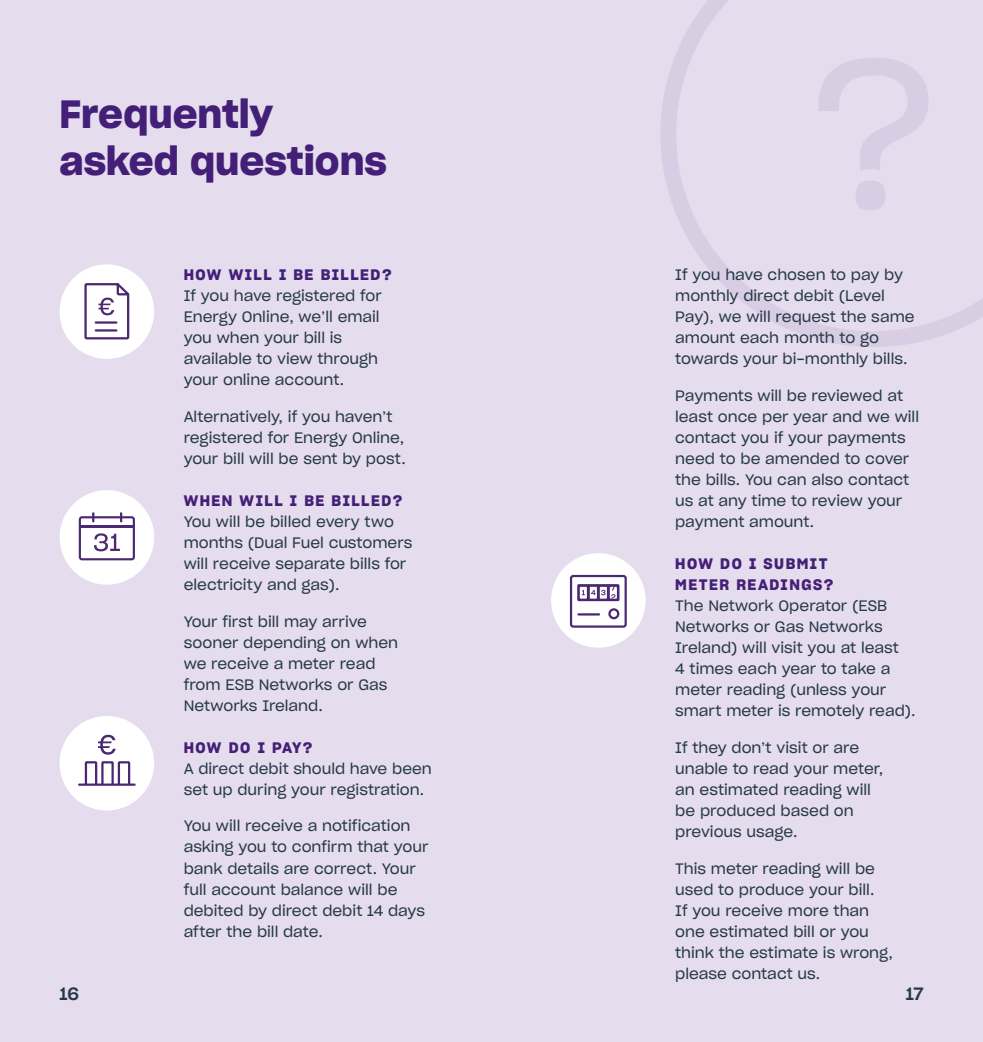
<style>
.page{position:relative;width:983px;height:1042px;background:#fff}
.page>*{position:absolute;margin:0;border:0;box-sizing:border-box;transform-origin:0 0}
.Heading_-_22pt_-_Pur{font:38.5px/47.2px "Sharp Grotesk Semi Bold 20";color:#431f77}
.t1{font:17.5px "Sharp Grotesk Medium 20";color:#253949}
.Body_-_8_5pt_-_Grey{font:14.88px/21px "Sharp Grotesk Book 20";color:#253949}
.s1{font-family:"Sharp Grotesk Semi Bold 20";color:#431f77}
</style>
<div class="page">
<div style="left:0;top:0;width:982px;height:1042px;background:#e5dced"></div>
<svg style="left:661px;top:0;width:321px;height:347px"></svg>
<svg style="left:818px;top:58px;width:110px;height:152px"></svg>
<div style="left:551px;top:553px;width:94px;height:95px;background:#fff;border-radius:50%"></div>
<svg style="left:577px;top:584px;width:42px;height:17px"></svg>
<svg style="left:562px;top:565px;width:65px;height:33px"></svg>
<div style="left:569px;top:575px;width:57px;height:53px;border:2px solid #4b2972;border-radius:2px"></div>
<svg style="left:577px;top:608px;width:43px;height:12px"></svg>
<div style="left:60px;top:264px;width:94px;height:95px;background:#fff;border-radius:50%"></div>
<svg style="left:70px;top:276px;width:73px;height:64px"></svg>
<hr style="left:96px;top:321px;width:20px;height:3px;background:#4b2972">
<hr style="left:96px;top:329px;width:20px;height:2px;background:#4b2972">
<div style="left:60px;top:490px;width:94px;height:95px;background:#fff;border-radius:50%"></div>
<svg style="left:70px;top:502px;width:73px;height:72px"></svg>
<div style="left:60px;top:716px;width:94px;height:94px;background:#fff;border-radius:50%"></div>
<svg style="left:84px;top:761px;width:47px;height:22px"></svg>
<hr style="left:79px;top:783px;width:55px;height:3px;background:#4b2972">
<svg style="left:98px;top:735px;width:18px;height:19px"></svg>
<p class="Heading_-_22pt_-_Pur" style="left:60px;top:88px;width:328px">Frequently asked questions</p>
<p class="Body_-_8_5pt_-_Grey" style="left:184px;top:263px;width:209px"><span class="s1">HOW WILL I BE BILLED?<br></span>If you have registered for<br>Energy Online, we’ll email you when your bill is available to view through your online account.</p>
<p class="Body_-_8_5pt_-_Grey" style="left:184px;top:405px;width:223px">Alternatively, if you haven’t registered for Energy Online, your bill will be sent by post.</p>
<p class="Body_-_8_5pt_-_Grey" style="left:184px;top:489px;width:230px"><span class="s1">WHEN WILL I BE BILLED?<br></span>You will be billed every two months (Dual Fuel customers will receive separate bills for electricity and gas).</p>
<p class="Body_-_8_5pt_-_Grey" style="left:184px;top:610px;width:216px">Your first bill may arrive sooner depending on when we receive a meter read from ESB Networks or Gas<br>Networks Ireland.</p>
<p class="Body_-_8_5pt_-_Grey" style="left:184px;top:736px;width:250px"><span class="s1">HOW DO I PAY?<br></span>A direct debit should have been set up during your registration.</p>
<p class="Body_-_8_5pt_-_Grey" style="left:184px;top:815px;width:246px">You will receive a notification asking you to confirm that your bank details are correct. Your full account balance will be debited by direct debit 14 days after the bill date.</p>
<p class="Body_-_8_5pt_-_Grey" style="left:675px;top:263px;width:241px">If you have chosen to pay by monthly direct debit (Level<br>Pay), we will request the same amount each month to go towards your bi-monthly bills.</p>
<p class="Body_-_8_5pt_-_Grey" style="left:675px;top:384px;width:245px">Payments will be reviewed at least once per year and we will contact you if your payments need to be amended to cover the bills. You can also contact us at any time to review your payment amount.</p>
<p class="Body_-_8_5pt_-_Grey" style="left:675px;top:552px;width:242px"><span class="s1">HOW DO I SUBMIT<br>METER READINGS?<br></span>The Network Operator (ESB<br>Networks or Gas Networks<br>Ireland) will visit you at least<br>4 times each year to take a meter reading (unless your smart meter is remotely read).</p>
<p class="Body_-_8_5pt_-_Grey" style="left:675px;top:736px;width:209px">If they don’t visit or are unable to read your meter, an estimated reading will be produced based on previous usage.</p>
<p class="Body_-_8_5pt_-_Grey" style="left:675px;top:857px;width:219px">This meter reading will be used to produce your bill.<br>If you receive more than one estimated bill or you think the estimate is wrong, please contact us.</p>
<p class="t1" style="left:60px;top:978px;width:21px">16</p>
<p class="t1" style="left:905px;top:978px;width:19px">17</p>
</div>
